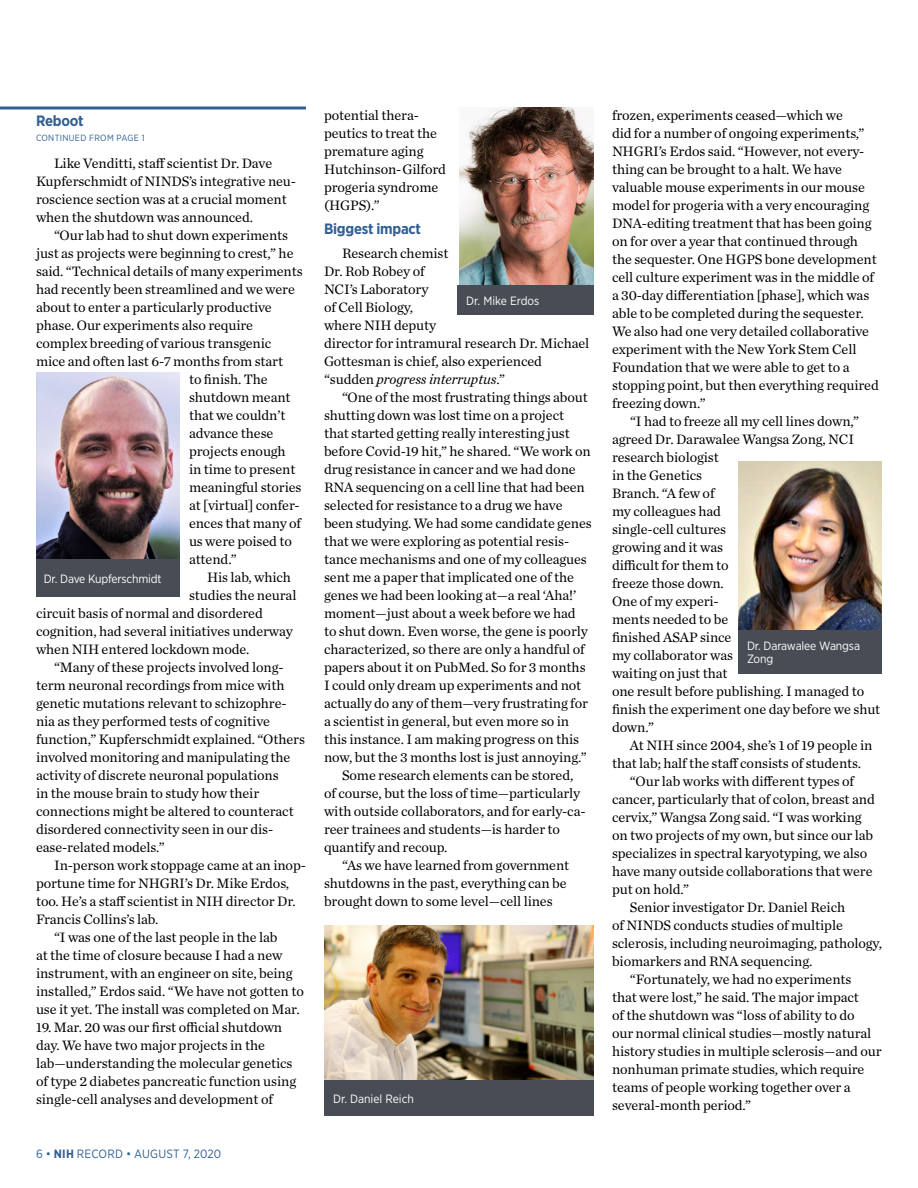
<style>
.page{position:relative;width:918px;height:1188px;background:#fff}
.page>*{position:absolute;margin:0;border:0;box-sizing:border-box;transform-origin:0 0}
.Head_2_Subheads_Body{font:700 15px "Gotham Narrow";letter-spacing:-.015em;color:#316094}
.Body_1{font:14.25px/18px "Chronicle Text G1";letter-spacing:-.005em;color:#000}
.Photo_caption_revers{font:12px/13.5px "Gotham Narrow";letter-spacing:-.01em;color:#fff}
.t1{font:12px "Gotham Narrow";letter-spacing:.01em;color:#316094}
.Page_jump{font:9px "Gotham Narrow";letter-spacing:.03em;color:#316094}
.s1{font-weight:700}
.s2{font-style:italic}
</style>
<div class="page">
<svg style="left:0;top:106px;width:306px;height:4px"></svg>
<img style="left:324px;top:925px;width:270px;height:155px">
<div style="left:324px;top:1080px;width:270px;height:36px;background:#474c55"></div>
<img style="left:459px;top:108px;width:135px;height:177px">
<img style="left:738px;top:461px;width:144px;height:169px">
<img style="left:36px;top:373px;width:144px;height:187px">
<div style="left:36px;top:560px;width:144px;height:37px;background:#474c55"></div>
<div style="left:457px;top:285px;width:137px;height:30px;background:#474c55"></div>
<div style="left:738px;top:630px;width:144px;height:43px;background:#474c55"></div>
<p class="Head_2_Subheads_Body" style="left:36px;top:111px;width:49px">Reboot</p>
<p class="Page_jump" style="left:36px;top:132px;width:110px">CONTINUED FROM PAGE 1</p>
<p class="Body_1" style="left:36px;top:153px;width:262px;text-indent:18px">Like Venditti, staff scientist Dr. Dave Kupferschmidt of NINDS’s integrative neu&shy;roscience section was at a crucial moment when the shutdown was announced.</p>
<p class="Body_1" style="left:54px;top:225px;width:236px">“Our lab had to shut down experiments</p>
<p class="Body_1" style="left:36px;top:243px;width:259px">just as projects were beginning to crest,” he</p>
<p class="Body_1" style="left:36px;top:261px;width:268px">said. “Technical details of many experiments</p>
<p class="Body_1" style="left:36px;top:279px;width:260px">had recently been streamlined and we were</p>
<p class="Body_1" style="left:36px;top:297px;width:237px">about to enter a particularly productive</p>
<p class="Body_1" style="left:36px;top:315px;width:219px">phase. Our experiments also require</p>
<p class="Body_1" style="left:36px;top:333px;width:237px">complex breeding of various transgenic</p>
<p class="Body_1" style="left:36px;top:351px;width:249px">mice and often last 6-7 months from start</p>
<p class="Body_1" style="left:189px;top:369px;width:80px">to finish. The</p>
<p class="Body_1" style="left:189px;top:387px;width:103px">shutdown meant</p>
<p class="Body_1" style="left:189px;top:405px;width:98px">that we couldn’t</p>
<p class="Body_1" style="left:189px;top:423px;width:86px">advance these</p>
<p class="Body_1" style="left:189px;top:441px;width:98px">projects enough</p>
<p class="Body_1" style="left:189px;top:459px;width:108px">in time to present</p>
<p class="Body_1" style="left:189px;top:477px;width:114px">meaningful stories</p>
<p class="Body_1" style="left:189px;top:495px;width:112px">at [virtual] confer-</p>
<p class="Body_1" style="left:189px;top:513px;width:114px">ences that many of</p>
<p class="Body_1" style="left:189px;top:531px;width:105px">us were poised to</p>
<p class="Body_1" style="left:189px;top:549px;width:49px">attend.”</p>
<p class="Body_1" style="left:207px;top:567px;width:86px">His lab, which</p>
<p class="Body_1" style="left:189px;top:585px;width:109px">studies the neural</p>
<p class="Body_1" style="left:36px;top:603px;width:228px">circuit basis of normal and disordered</p>
<p class="Body_1" style="left:36px;top:621px;width:258px">cognition, had several initiatives underway</p>
<p class="Body_1" style="left:36px;top:639px;width:215px">when NIH entered lockdown mode.</p>
<p class="Body_1" style="left:36px;top:657px;width:270px;text-indent:18px">“Many of these projects involved long&shy;term neuronal recordings from mice with genetic mutations relevant to schizophre&shy;nia as they performed tests of cognitive function,” Kupferschmidt explained. “Others involved monitoring and manipulating the activity of discrete neuronal populations<br>in the mouse brain to study how their connections might be altered to counteract disordered connectivity seen in our dis&shy;ease-related models.”</p>
<p class="Body_1" style="left:36px;top:855px;width:271px;text-indent:18px">In-person work stoppage came at an inop&shy;portune time for NHGRI’s Dr. Mike Erdos, too. He’s a staff scientist in NIH director Dr.<br>Francis Collins’s lab.</p>
<p class="Body_1" style="left:36px;top:927px;width:269px;text-indent:18px">“I was one of the last people in the lab<br>at the time of closure because I had a new instrument, with an engineer on site, being installed,” Erdos said. “We have not gotten to use it yet. The install was completed on Mar.</p>
<p class="Body_1" style="left:36px;top:1017px;width:262px">19. Mar. 20 was our first official shutdown day. We have two major projects in the lab—understanding the molecular genetics of type 2 diabetes pancreatic function using single-cell analyses and development of</p>
<p class="Photo_caption_revers" style="left:44px;top:572px;width:119px">Dr. Dave Kupferschmidt</p>
<p class="t1" style="left:36px;top:1146px;width:187px">6 • <span class="s1">NIH</span> RECORD • AUGUST 7, 2020</p>
<p class="Body_1" style="left:324px;top:105px;width:123px">potential thera&shy;peutics to treat the premature aging<br>Hutchinson-Gilford progeria syndrome (HGPS).”</p>
<p class="Head_2_Subheads_Body" style="left:324px;top:219px;width:99px">Biggest impact</p>
<p class="Body_1" style="left:324px;top:243px;width:267px;text-indent:18px">Research chemist<br>Dr. Rob Robey of<br>NCI’s Laboratory<br>of Cell Biology,<br>where NIH deputy<br>director for intramural research Dr. Michael<br>Gottesman is chief, also experienced “sudden <span class="s2">progress interruptus</span>.”</p>
<p class="Body_1" style="left:324px;top:387px;width:269px;text-indent:18px">“One of the most frustrating things about shutting down was lost time on a project that started getting really interesting just before Covid-19 hit,” he shared. “We work on drug resistance in cancer and we had done RNA sequencing on a cell line that had been selected for resistance to a drug we have been studying. We had some candidate genes that we were exploring as potential resis&shy;tance mechanisms and one of my colleagues sent me a paper that implicated one of the genes we had been looking at—a real ‘Aha!’ moment—just about a week before we had<br>to shut down. Even worse, the gene is poorly characterized, so there are only a handful of papers about it on PubMed. So for 3 months I could only dream up experiments and not actually do any of them—very frustrating for a scientist in general, but even more so in this instance. I am making progress on this now, but the 3 months lost is just annoying.”</p>
<p class="Body_1" style="left:324px;top:765px;width:263px;text-indent:18px">Some research elements can be stored, of course, but the loss of time—particularly with outside collaborators, and for early-ca&shy;reer trainees and students—is harder to quantify and recoup.</p>
<p class="Body_1" style="left:324px;top:855px;width:247px;text-indent:18px">“As we have learned from government shutdowns in the past, everything can be brought down to some level—cell lines</p>
<p class="Photo_caption_revers" style="left:466px;top:293px;width:75px">Dr. Mike Erdos</p>
<p class="Photo_caption_revers" style="left:333px;top:1092px;width:82px">Dr. Daniel Reich</p>
<p class="Body_1" style="left:612px;top:105px;width:268px">frozen, experiments ceased—which we<br>did for a number of ongoing experiments,” NHGRI’s Erdos said. “However, not every&shy;thing can be brought to a halt. We have valuable mouse experiments in our mouse model for progeria with a very encouraging DNA-editing treatment that has been going on for over a year that continued through the sequester. One HGPS bone development cell culture experiment was in the middle of a 30-day differentiation [phase], which was able to be completed during the sequester.<br>We also had one very detailed collaborative experiment with the New York Stem Cell Foundation that we were able to get to a stopping point, but then everything required freezing down.”</p>
<p class="Body_1" style="left:612px;top:411px;width:270px;text-indent:18px">“I had to freeze all my cell lines down,” agreed Dr. Darawalee Wangsa Zong, NCI research biologist<br>in the Genetics<br>Branch. “A few of<br>my colleagues had<br>single-cell cultures<br>growing and it was<br>difficult for them to<br>freeze those down.<br>One of my experi-<br>ments needed to be<br>finished ASAP since<br>my collaborator was<br>waiting on just that<br>one result before publishing. I managed to finish the experiment one day before we shut down.”</p>
<p class="Body_1" style="left:612px;top:735px;width:262px;text-indent:18px">At NIH since 2004, she’s 1 of 19 people in that lab; half the staff consists of students.</p>
<p class="Body_1" style="left:612px;top:771px;width:264px;text-indent:18px">“Our lab works with different types of cancer, particularly that of colon, breast and cervix,” Wangsa Zong said. “I was working on two projects of my own, but since our lab specializes in spectral karyotyping, we also have many outside collaborations that were put on hold.”</p>
<p class="Body_1" style="left:612px;top:897px;width:272px;text-indent:18px">Senior investigator Dr. Daniel Reich<br>of NINDS conducts studies of multiple sclerosis, including neuroimaging, pathology, biomarkers and RNA sequencing.</p>
<p class="Body_1" style="left:612px;top:969px;width:271px;text-indent:18px">“Fortunately, we had no experiments<br>that were lost,” he said. The major impact<br>of the shutdown was “loss of ability to do<br>our normal clinical studies—mostly natural history studies in multiple sclerosis—and our nonhuman primate studies, which require teams of people working together over a several-month period.”</p>
<p class="Photo_caption_revers" style="left:747px;top:638px;width:115px">Dr. Darawalee Wangsa<br>Zong</p>
</div>
